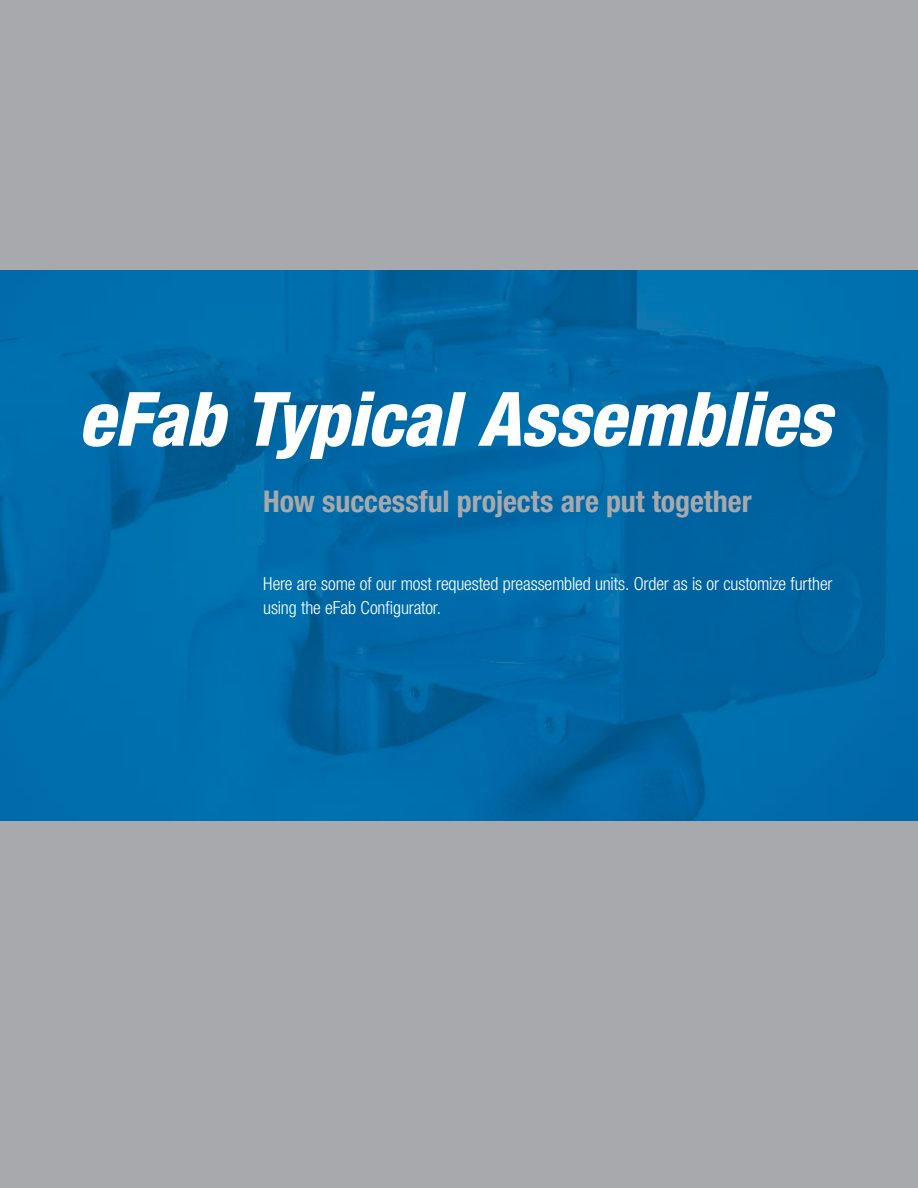
<style>
.page{position:relative;width:918px;height:1188px;background:#a7a9ac}
.page>*{position:absolute;margin:0;border:0;box-sizing:border-box;transform-origin:0 0}
.t1{font:italic 800 condensed 75px "Helvetica Neue LT Std";letter-spacing:-.005em;color:#fff}
.t2{font:700 condensed 30px "Helvetica Neue LT Std";color:#a7a9ac}
.t3{font:300 condensed 18px/24px "Helvetica Neue LT Std";letter-spacing:-.01em;color:#fff}
</style>
<div class="page">
<img style="left:0;top:270px;width:918px;height:551px">
<h1 class="t1" style="left:78px;top:373px;width:754px">eFab Typical Assemblies</h1>
<h2 class="t2" style="left:263px;top:484px;width:490px">How successful projects are put together</h2>
<p class="t3" style="left:263px;top:572px;width:571px">Here are some of our most requested preassembled units. Order as is or customize further using the eFab Configurator.</p>
</div>
